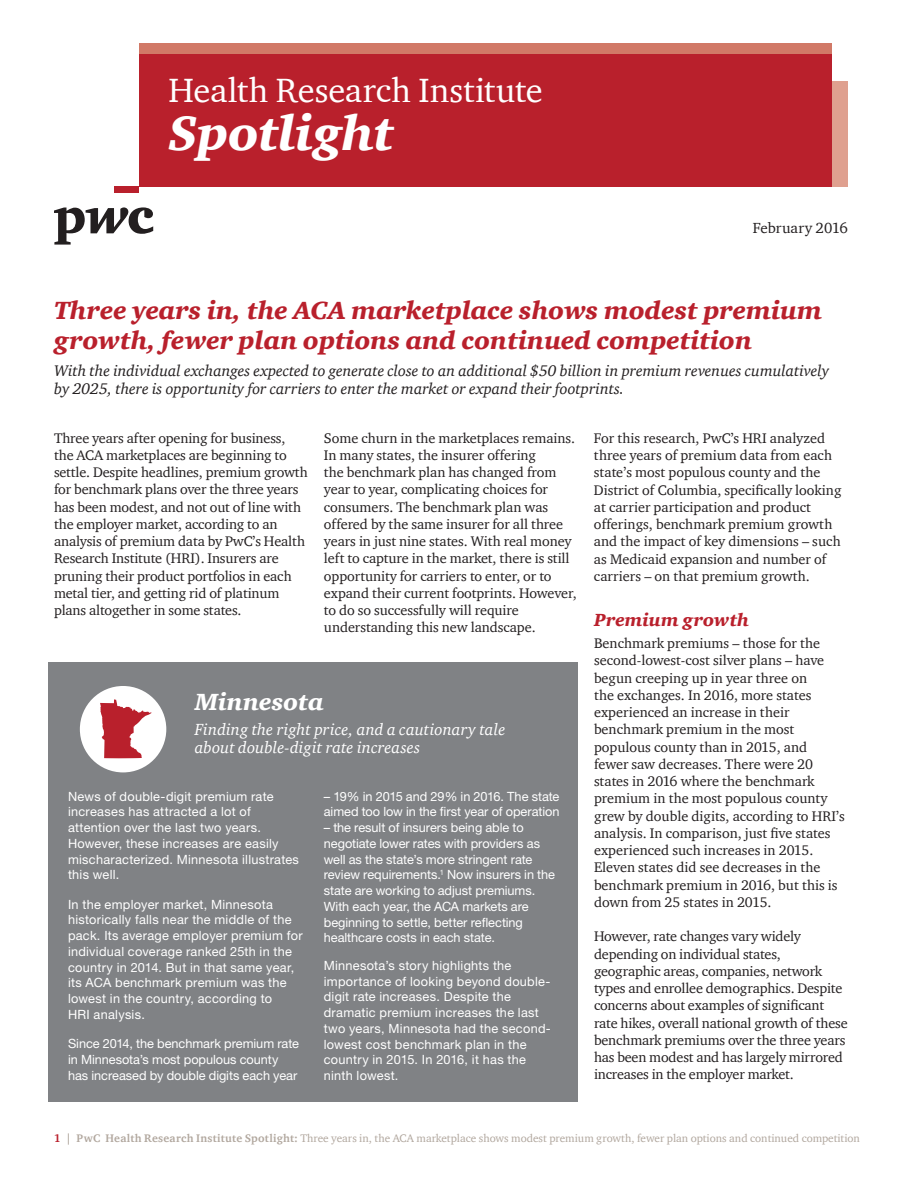
<style>
.page{position:relative;width:918px;height:1188px;background:#fff}
.page>*{position:absolute;margin:0;border:0;box-sizing:border-box;transform-origin:0 0}
.t1{font:italic 900 49.5px "ITC Charter Com";letter-spacing:-.01em;color:#fff}
.t2{font:34.5px "ITC Charter Com";letter-spacing:-.005em;color:#fff}
.t3{font:italic 900 25.5px/30px "ITC Charter Com";color:#b9202c}
.t4{font:italic 900 24px "ITC Charter Com";color:#fff}
.t5{font:italic 900 18px "ITC Charter Com";letter-spacing:.005em;color:#b9202c}
.t6{font:italic 16.5px/18px "ITC Charter Com";letter-spacing:.005em;color:#fff}
.t7{font:italic 15.75px/18px "ITC Charter Com";color:#231f20}
.t8{font:15px "ITC Charter Com";color:#231f20}
.t9{font:14.25px/17.2px "ITC Charter Com";letter-spacing:-.005em;color:#231f20}
.t10{font:12.75px/15.8px "Helvetica Neue";letter-spacing:.015em;color:#fff}
.t11{font:12.75px/15.8px "Helvetica Neue";letter-spacing:-.005em;color:#fff}
.t12{font:11.25px "ITC Charter Com";color:#b1a79e}
.s1{font-weight:700;color:#b9202c}
.s2{font-weight:700}
</style>
<div class="page">
<div style="left:139px;top:81px;width:709px;height:106px;background:#dfa08f"></div>
<div style="left:139px;top:43px;width:693px;height:144px;background:#d17967"></div>
<div style="left:139px;top:54px;width:693px;height:133px;background:#b9202c"></div>
<div style="left:114px;top:187px;width:25px;height:6px;background:#b9202c"></div>
<svg style="left:54px;top:207px;width:99px;height:38px"></svg>
<div style="left:49px;top:662px;width:529px;height:440px;background:#808285"></div>
<div style="left:80px;top:686px;width:86px;height:86px;background:#fff;border-radius:50%"></div>
<svg style="left:100px;top:699px;width:52px;height:59px"></svg>
<h2 class="t2" style="left:169px;top:69px;width:376px">Health Research Institute</h2>
<h1 class="t1" style="left:169px;top:103px;width:227px">Spotlight</h1>
<p class="t8" style="left:753px;top:219px;width:96px">February 2016</p>
<h3 class="t3" style="left:54px;top:295px;width:770px">Three years in, the ACA marketplace shows modest premium growth, fewer plan options and continued competition</h3>
<p class="t7" style="left:54px;top:362px;width:777px">With the individual exchanges expected to generate close to an additional $50 billion in premium revenues cumulatively by 2025, there is opportunity for carriers to enter the market or expand their footprints.</p>
<p class="t9" style="left:54px;top:429px;width:255px">Three years after opening for business, the ACA marketplaces are beginning to settle. Despite headlines, premium growth for benchmark plans over the three years has been modest, and not out of line with the employer market, according to an analysis of premium data by PwC’s Health Research Institute (HRI). Insurers are pruning their product portfolios in each metal tier, and getting rid of platinum plans altogether in some states.</p>
<p class="t9" style="left:324px;top:429px;width:254px">Some churn in the marketplaces remains.<br>In many states, the insurer offering<br>the benchmark plan has changed from year to year, complicating choices for consumers. The benchmark plan was offered by the same insurer for all three years in just nine states. With real money left to capture in the market, there is still opportunity for carriers to enter, or to expand their current footprints. However, to do so successfully will require understanding this new landscape.</p>
<p class="t9" style="left:594px;top:429px;width:249px">For this research, PwC’s HRI analyzed three years of premium data from each state’s most populous county and the District of Columbia, specifically looking at carrier participation and product offerings, benchmark premium growth and the impact of key dimensions – such as Medicaid expansion and number of carriers – on that premium growth.</p>
<p class="t5" style="left:594px;top:609px;width:157px">Premium growth</p>
<p class="t9" style="left:594px;top:634px;width:252px">Benchmark premiums – those for the second-lowest-cost silver plans – have begun creeping up in year three on<br>the exchanges. In 2016, more states experienced an increase in their benchmark premium in the most populous county than in 2015, and fewer saw decreases. There were 20 states in 2016 where the benchmark premium in the most populous county grew by double digits, according to HRI’s analysis. In comparison, just five states experienced such increases in 2015.<br>Eleven states did see decreases in the benchmark premium in 2016, but this is down from 25 states in 2015.</p>
<p class="t9" style="left:594px;top:928px;width:255px">However, rate changes vary widely depending on individual states, geographic areas, companies, network types and enrollee demographics. Despite concerns about examples of significant rate hikes, overall national growth of these benchmark premiums over the three years has been modest and has largely mirrored increases in the employer market.</p>
<h3 class="t4" style="left:195px;top:687px;width:130px">Minnesota</h3>
<p class="t6" style="left:195px;top:720px;width:312px">Finding the right price, and a cautionary tale about double-digit rate increases</p>
<p class="t11" style="left:324px;top:788px;width:237px">– 19% in 2015 and 29% in 2016. The state aimed too low in the first year of operation</p>
<p class="t11" style="left:324px;top:819px;width:233px">– the result of insurers being able to negotiate lower rates with providers as well as the state’s more stringent rate review requirements.<sup>1</sup> Now insurers in the state are working to adjust premiums.<br>With each year, the ACA markets are beginning to settle, better reflecting healthcare costs in each state.</p>
<p class="t10" style="left:324px;top:957px;width:229px">Minnesota’s story highlights the importance of looking beyond double&shy;digit rate increases. Despite the dramatic premium increases the last two years, Minnesota had the second&shy;lowest cost benchmark plan in the country in 2015. In 2016, it has the ninth lowest.</p>
<p class="t10" style="left:68px;top:788px;width:232px">News of double-digit premium rate increases has attracted a lot of attention over the last two years.<br>However, these increases are easily mischaracterized. Minnesota illustrates this well.</p>
<p class="t10" style="left:68px;top:896px;width:236px">In the employer market, Minnesota historically falls near the middle of the pack. Its average employer premium for individual coverage ranked 25th in the country in 2014. But in that same year, its ACA benchmark premium was the lowest in the country, according to<br>HRI analysis.</p>
<p class="t11" style="left:68px;top:1035px;width:232px">Since 2014, the benchmark premium rate in Minnesota’s most populous county has increased by double digits each year</p>
<p class="t12" style="left:54px;top:1132px;width:807px"><span class="s1">1</span> <span class="s2">| PwC Health Research Institute Spotlight:</span> Three years in, the ACA marketplace shows modest premium growth, fewer plan options and continued competition</p>
</div>
